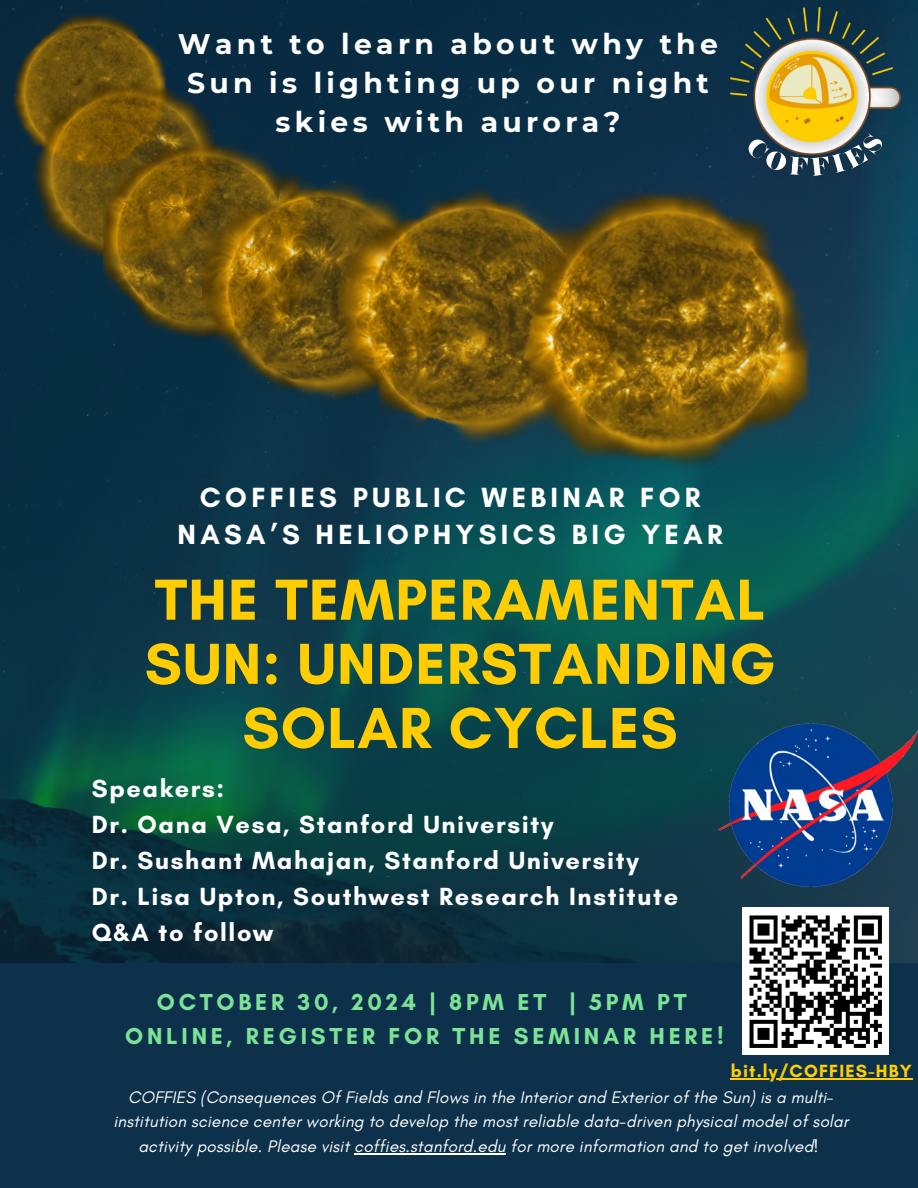
<style>
.page{position:relative;width:918px;height:1188px;background:#fff}
.page>*{position:absolute;margin:0;border:0;box-sizing:border-box;transform-origin:0 0}
.t1{font:700 58.95px/64.2px "Glacial Indifference";letter-spacing:.02em;color:#ffcd02;text-align:center}
.t2{font:700 28.35px/39.3px "Montserrat";letter-spacing:.15em;color:#fff;text-align:center}
.t3{font:700 28.35px/37.2px "Glacial Indifference";letter-spacing:.15em;color:#fff;text-align:center}
.t4{font:700 25.35px/36px "Glacial Indifference";letter-spacing:.065em;color:#fff}
.t5{font:700 23.55px/33.6px "Glacial Indifference";letter-spacing:.16em;color:#7ce297;text-align:center}
.t6{font:700 18px "Glacial Indifference";letter-spacing:.065em;color:#ffcd02}
.t7{font:italic 17.1px/24.8px "Glacial Indifference";letter-spacing:.01em;color:#fff;text-align:center}
</style>
<div class="page">
<img style="left:0;top:0;width:918px;height:964px">
<img style="left:9px;top:9px;width:166px;height:166px">
<img style="left:31px;top:75px;width:194px;height:193px">
<img style="left:103px;top:132px;width:207px;height:215px">
<div style="left:0;top:964px;width:918px;height:224px;background:#0d314a"></div>
<img style="left:742px;top:908px;width:146px;height:146px">
<img style="left:202px;top:171px;width:239px;height:239px">
<img style="left:338px;top:179px;width:275px;height:275px">
<img style="left:520px;top:181px;width:295px;height:296px">
<img style="left:730px;top:6px;width:171px;height:171px">
<img style="left:719px;top:722px;width:199px;height:166px">
<hr style="left:354px;top:1153px;width:152px;height:1px;background:#fff">
<hr style="left:731px;top:1078px;width:182px;height:1px;background:#ffcd02">
<p class="t2" style="left:178px;top:24px;width:541px">Want to learn about why the<br>Sun is lighting up our night skies with aurora?</p>
<p class="t3" style="left:178px;top:478px;width:547px">COFFIES PUBLIC WEBINAR FOR<br>NASA’S HELIOPHYSICS BIG YEAR</p>
<p class="t1" style="left:145px;top:567px;width:632px">THE TEMPERAMENTAL<br>SUN: UNDERSTANDING<br>SOLAR CYCLES</p>
<h2 class="t4" style="left:92px;top:770px;width:588px">Speakers:<br>Dr. Oana Vesa, Stanford University<br>Dr. Sushant Mahajan, Stanford University<br>Dr. Lisa Upton, Southwest Research Institute<br>Q&amp;A to follow</h2>
<p class="t5" style="left:125px;top:985px;width:600px">OCTOBER 30, 2024 | 8PM ET | 5PM PT<br>ONLINE, REGISTER FOR THE SEMINAR HERE!</p>
<h1 class="t6" style="left:731px;top:1060px;width:183px">bit.ly/COFFIES-HBY</h1>
<p class="t7" style="left:113px;top:1084px;width:736px">COFFIES (Consequences Of Fields and Flows in the Interior and Exterior of the Sun) is a multi&shy;institution science center working to develop the most reliable data-driven physical model of solar activity possible. Please visit coffies.stanford.edu for more information and to get involved!</p>
</div>
